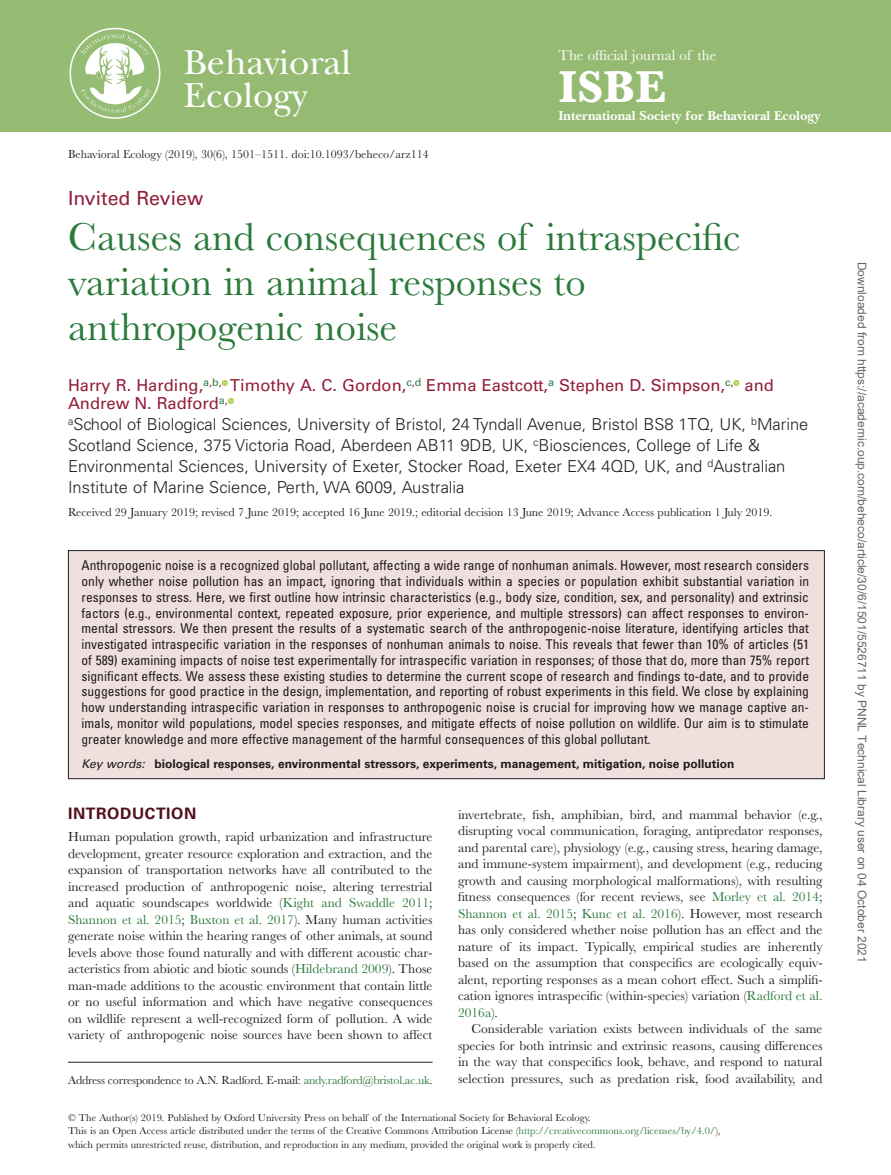
<style>
.page{position:relative;width:891px;height:1175px;background:#fff}
.page>*{position:absolute;margin:0;border:0;box-sizing:border-box;transform-origin:0 0}
.t1{font:700 46.35px "Baskerville MT Std";color:#fff}
.t2{font:40.5px/45px "Baskerville MT Std";color:#2a7a3b}
.t3{font:36.15px/33px "New Baskerville Std";color:#fff}
.t4{font:19.5px "Univers LT Std";color:#921d3a}
.t5{font:300 16.5px/21px "Univers LT Std";color:#231f20}
.t6{font:16.5px/18px "Univers LT Std";color:#921d3a}
.t7{font:700 15.75px "Univers LT Std";letter-spacing:.04em;color:#510f1b}
.t8{font:15px "Baskerville MT Std";color:#fff}
.t9{font:13.5px/16.5px "Baskerville MT Std";color:#231f20;text-align:justify}
.t10{font:condensed 13.5px/15.8px "Univers LT Std";color:#231f20;text-align:justify}
.t11{font:700 13.5px "New Baskerville Std";color:#fff}
.t12{font:12px "Baskerville MT Std";color:#231f20}
.t13{font:12px "Arial";color:#666}
.t14{font:700 12px "Univers LT Std";color:#231f20}
.t15{font:10.5px/13.5px "Baskerville MT Std";color:#231f20}
.s1{font-weight:400;font-style:italic}
.s2{color:#2a7a3b}
</style>
<div class="page">
<div style="left:0;top:0;width:891px;height:131px;background:#95bb73"></div>
<img style="left:69px;top:27px;width:92px;height:92px">
<hr style="left:68px;top:1061px;width:365px;height:1px;background:#231f20">
<svg style="left:222px;top:380px;width:6px;height:6px"></svg>
<svg style="left:734px;top:380px;width:6px;height:6px"></svg>
<svg style="left:228px;top:398px;width:6px;height:6px"></svg>
<div style="left:68px;top:550px;width:756px;height:228px;background:#efe0de"></div>
<div style="left:68px;top:550px;width:757px;height:229px;border:1px solid #231f20"></div>
<h3 class="t3" style="left:184px;top:46px;width:169px">Behavioral<br>Ecology</h3>
<p class="t8" style="left:558px;top:46px;width:160px">The official journal of the</p>
<h1 class="t1" style="left:558px;top:61px;width:109px">ISBE</h1>
<p class="t11" style="left:558px;top:107px;width:263px">International Society for Behavioral Ecology</p>
<p class="t12" style="left:68px;top:147px;width:362px">Behavioral Ecology (2019), 30(6), 1501–1511. doi:10.1093/beheco/arz114</p>
<h3 class="t4" style="left:68px;top:187px;width:137px">Invited Review</h3>
<h2 class="t2" style="left:68px;top:215px;width:674px">Causes and consequences of intraspecific variation in animal responses to anthropogenic noise</h2>
<p class="t6" style="left:68px;top:376px;width:707px">Harry R. Harding,<sup>a</sup><sup>,</sup><sup>b</sup><sup>,</sup> Timothy A. C. Gordon,<sup>c</sup><sup>,</sup><sup>d</sup> Emma Eastcott,<sup>a</sup> Stephen D. Simpson,<sup>c</sup><sup>,</sup> and<br>Andrew N. Radford<sup>a</sup><sup>,</sup></p>
<p class="t5" style="left:68px;top:414px;width:742px"><sup>a</sup>School of Biological Sciences, University of Bristol, 24 Tyndall Avenue, Bristol BS8 1TQ, UK, <sup>b</sup>Marine Scotland Science, 375 Victoria Road, Aberdeen AB11 9DB, UK, <sup>c</sup>Biosciences, College of Life &amp; Environmental Sciences, University of Exeter, Stocker Road, Exeter EX4 4QD, UK, and <sup>d</sup>Australian Institute of Marine Science, Perth, WA 6009, Australia</p>
<p class="t12" style="left:68px;top:505px;width:706px">Received 29 January 2019; revised 7 June 2019; accepted 16 June 2019.; editorial decision 13 June 2019; Advance Access publication 1 July 2019.</p>
<p class="t10" style="left:82px;top:557px;width:729px">Anthropogenic noise is a recognized global pollutant, affecting a wide range of nonhuman animals. However, most research considers only whether noise pollution has an impact, ignoring that individuals within a species or population exhibit substantial variation in responses to stress. Here, we first outline how intrinsic characteristics (e.g., body size, condition, sex, and personality) and extrinsic factors (e.g., environmental context, repeated exposure, prior experience, and multiple stressors) can affect responses to environ&shy;mental stressors. We then present the results of a systematic search of the anthropogenic-noise literature, identifying articles that investigated intraspecific variation in the responses of nonhuman animals to noise. This reveals that fewer than 10% of articles (51 of 589) examining impacts of noise test experimentally for intraspecific variation in responses; of those that do, more than 75% report significant effects. We assess these existing studies to determine the current scope of research and findings to-date, and to provide suggestions for good practice in the design, implementation, and reporting of robust experiments in this field. We close by explaining how understanding intraspecific variation in responses to anthropogenic noise is crucial for improving how we manage captive an&shy;imals, monitor wild populations, model species responses, and mitigate effects of noise pollution on wildlife. Our aim is to stimulate greater knowledge and more effective management of the harmful consequences of this global pollutant.</p>
<p class="t14" style="left:82px;top:756px;width:654px"><span class="s1">Key words:</span> biological responses, environmental stressors, experiments, management, mitigation, noise pollution</p>
<p class="t7" style="left:68px;top:804px;width:130px">INTRODUCTION</p>
<p class="t9" style="left:68px;top:828px;width:366px">Human population growth, rapid urbanization and infrastructure development, greater resource exploration and extraction, and the expansion of transportation networks have all contributed to the increased production of anthropogenic noise, altering terrestrial and aquatic soundscapes worldwide (<span class="s2">Kight and Swaddle 2011</span>; <span class="s2">Shannon et al. 2015</span>; <span class="s2">Buxton et al. 2017</span>). Many human activities generate noise within the hearing ranges of other animals, at sound levels above those found naturally and with different acoustic char&shy;acteristics from abiotic and biotic sounds (<span class="s2">Hildebrand 2009</span>). Those man-made additions to the acoustic environment that contain little or no useful information and which have negative consequences on wildlife represent a well-recognized form of pollution. A wide variety of anthropogenic noise sources have been shown to affect</p>
<p class="t9" style="left:458px;top:806px;width:366px">invertebrate, fish, amphibian, bird, and mammal behavior (e.g., disrupting vocal communication, foraging, antipredator responses, and parental care), physiology (e.g., causing stress, hearing damage, and immune-system impairment), and development (e.g., reducing growth and causing morphological malformations), with resulting fitness consequences (for recent reviews, see <span class="s2">Morley et al. 2014</span>; <span class="s2">Shannon et al. 2015</span>; <span class="s2">Kunc et al. 2016</span>). However, most research has only considered whether noise pollution has an effect and the nature of its impact. Typically, empirical studies are inherently based on the assumption that conspecifics are ecologically equiv&shy;alent, reporting responses as a mean cohort effect. Such a simplifi&shy;cation ignores intraspecific (within-species) variation (<span class="s2">Radford et al.<br>2016a</span>).</p>
<p class="t9" style="left:458px;top:1020px;width:366px;text-indent:14px">Considerable variation exists between individuals of the same species for both intrinsic and extrinsic reasons, causing differences in the way that conspecifics look, behave, and respond to natural selection pressures, such as predation risk, food availability, and</p>
<p class="t12" style="left:68px;top:1073px;width:366px">Address correspondence to A.N. Radford. E-mail: <span class="s2">andy.radford@bristol.ac.uk</span>.</p>
<p class="t15" style="left:68px;top:1110px;width:654px">© The Author(s) 2019. Published by Oxford University Press on behalf of the International Society for Behavioral Ecology.<br>This is an Open Access article distributed under the terms of the Creative Commons Attribution License (<span class="s2">http://creativecommons.org/licenses/by/4.0/</span>), which permits unrestricted reuse, distribution, and reproduction in any medium, provided the original work is properly cited.</p>
<p class="t13" style="left:866px;top:262px;width:702px;rotate:90deg">Downloaded from https://academic.oup.com/beheco/article/30/6/1501/5526711 by PNNL Technical Library user on 04 October 2021</p>
</div>
